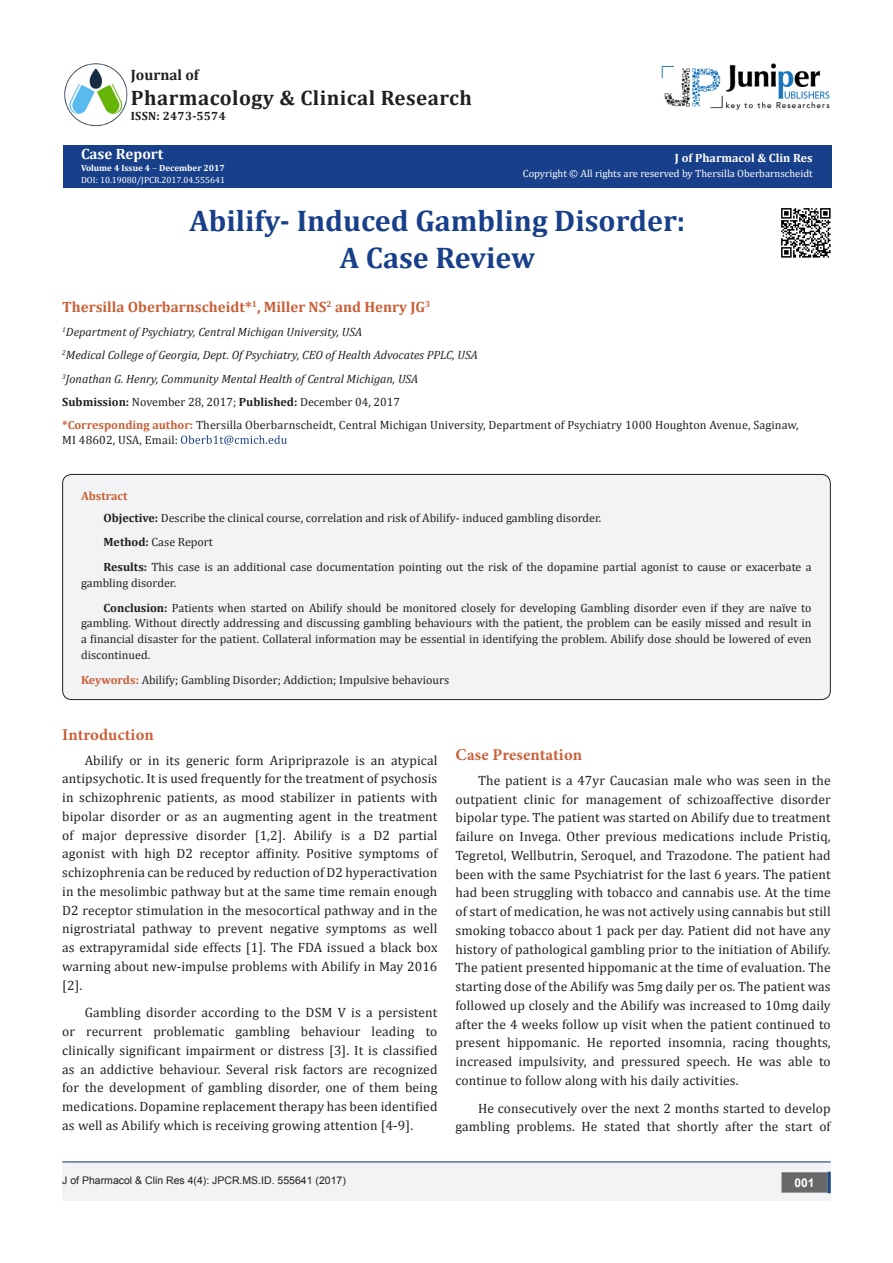
<style>
.page{position:relative;width:893px;height:1263px;background:#fff}
.page>*{position:absolute;margin:0;border:0;box-sizing:border-box;transform-origin:0 0}
.t1{font:700 30px "Cambria";color:#183f89}
.t2{font:700 21px "Cambria";letter-spacing:.02em;color:#231f20}
.List_Paragraph{font:700 16.5px "Minion Pro";letter-spacing:.005em;color:#ca5f37}
.t3{font:700 15px "Cambria";color:#ca5f37}
.t4{font:700 15px "Cambria";color:#fff}
.t5{font:700 15px "Cambria";color:#231f20}
.List_Paragraph-2{font:13.5px/18.8px "Cambria";letter-spacing:.01em;color:#231f20;text-align:justify}
.t6{font:12px/15.8px "Cambria";color:#231f20}
.t7{font:italic 12px "Cambria";color:#231f20}
.t8{font:700 12px "Cambria";color:#fff}
.t9{font:700 12px "Cambria";letter-spacing:.02em;color:#231f20}
.t10{font:700 12px "Cambria";color:#ca6035}
.t11{font:700 12px "Arial";color:#fff}
.t12{font:10.5px "Cambria";color:#fff}
.t13{font:10.5px "Arial";color:#231f20}
.t14{font:9px "Cambria";color:#fff}
.t15{font:700 9px "Cambria";color:#fff}
.s1{font-weight:700}
.s2{font-weight:700;color:#ca5f37}
</style>
<div class="page">
<div style="left:63px;top:145px;width:768px;height:43px;background:#183f89"></div>
<svg style="left:181px;top:435px;width:106px;height:10px"></svg>
<img style="left:64px;top:63px;width:64px;height:64px">
<img style="left:662px;top:63px;width:168px;height:47px">
<div style="left:62px;top:1162px;width:769px;height:39px;background:#f2f3f4"></div>
<div style="left:782px;top:1173px;width:45px;height:19px;background:#68676a"></div>
<div style="left:781px;top:1172px;width:46px;height:20px;border:2px solid #68676a"></div>
<svg style="left:827px;top:1172px;width:4px;height:21px"></svg>
<hr style="left:62px;top:1161px;width:769px;height:1px;background:#253f8e">
<div style="left:63px;top:474px;width:767px;height:226px;background:#f2f3f4;border-radius:9px"></div>
<div style="left:62px;top:474px;width:769px;height:226px;border:1px solid #231f20;border-radius:9px"></div>
<img style="left:781px;top:208px;width:50px;height:50px">
<p class="t5" style="left:131px;top:64px;width:69px">Journal of</p>
<p class="t2" style="left:131px;top:83px;width:343px">Pharmacology &amp; Clinical Research</p>
<p class="t9" style="left:131px;top:108px;width:96px">ISSN: 2473-5574</p>
<p class="t4" style="left:81px;top:143px;width:84px">Case Report</p>
<p class="t15" style="left:81px;top:162px;width:145px">Volume 4 Issue 4 December 2017</p>
<p class="t14" style="left:81px;top:175px;width:146px">DOI: 10.19080/JPCR.2017.04.555641</p>
<p class="t8" style="left:675px;top:149px;width:139px">J of Pharmacol &amp; Clin Res</p>
<p class="t12" style="left:523px;top:168px;width:291px">Copyright © All rights are reserved by Thersilla Oberbarnscheidt</p>
<p class="t1" style="left:189px;top:199px;width:497px">Abilify- Induced Gambling Disorder:</p>
<p class="t1" style="left:340px;top:237px;width:197px">A Case Review</p>
<p class="t3" style="left:62px;top:297px;width:370px">Thersilla Oberbarnscheidt*<sup>1</sup>, Miller NS<sup>2</sup> and Henry JG<sup>3</sup></p>
<p class="t7" style="left:62px;top:323px;width:302px"><sup>1</sup>Department of Psychiatry, Central Michigan University, USA</p>
<p class="t7" style="left:62px;top:347px;width:417px"><sup>2</sup>Medical College of Georgia, Dept. Of Psychiatry, CEO of Health Advocates PPLC, USA</p>
<p class="t7" style="left:62px;top:370px;width:358px"><sup>3</sup>Jonathan G. Henry, Community Mental Health of Central Michigan, USA</p>
<p class="t6" style="left:62px;top:394px;width:339px"><span class="s1">Submission:</span> November 28, 2017; <span class="s1">Published:</span> December 04, 2017</p>
<p class="t6" style="left:62px;top:418px;width:738px;line-height:14.4px"><span class="s2">*Corresponding author:</span> Thersilla Oberbarnscheidt, Central Michigan University, Department of Psychiatry 1000 Houghton Avenue, Saginaw,<br>MI 48602, USA, Email:</p>
<p class="t10" style="left:81px;top:487px;width:48px">Abstract</p>
<p class="t6" style="left:104px;top:510px;width:499px"><span class="s1">Objective:</span> Describe the clinical course, correlation and risk of Abilify- induced gambling disorder.</p>
<p class="t6" style="left:104px;top:534px;width:111px"><span class="s1">Method:</span> Case Report</p>
<p class="t6" style="left:81px;top:559px;width:732px;text-indent:22px"><span class="s1">Results:</span> This case is an additional case documentation pointing out the risk of the dopamine partial agonist to cause or exacerbate a gambling disorder.</p>
<p class="t6" style="left:81px;top:600px;width:732px;text-align:justify;text-indent:22px"><span class="s1">Conclusion:</span> Patients when started on Abilify should be monitored closely for developing Gambling disorder even if they are naïve to gambling. Without directly addressing and discussing gambling behaviours with the patient, the problem can be easily missed and result in a financial disaster for the patient. Collateral information may be essential in identifying the problem. Abilify dose should be lowered of even discontinued.</p>
<p class="t6" style="left:81px;top:672px;width:370px"><span class="s2">Keywords:</span> Abilify; Gambling Disorder; Addiction; Impulsive behaviours</p>
<p class="List_Paragraph" style="left:62px;top:723px;width:93px">Introduction</p>
<p class="List_Paragraph-2" style="left:62px;top:750px;width:377px;text-indent:22px">Abilify or in its generic form Aripriprazole is an atypical antipsychotic. It is used frequently for the treatment of psychosis in schizophrenic patients, as mood stabilizer in patients with bipolar disorder or as an augmenting agent in the treatment of major depressive disorder [1,2]. Abilify is a D2 partial agonist with high D2 receptor affinity. Positive symptoms of schizophrenia can be reduced by reduction of D2 hyperactivation in the mesolimbic pathway but at the same time remain enough D2 receptor stimulation in the mesocortical pathway and in the nigrostriatal pathway to prevent negative symptoms as well as extrapyramidal side effects [1]. The FDA issued a black box warning about new-impulse problems with Abilify in May 2016 [2].</p>
<p class="List_Paragraph-2" style="left:62px;top:1003px;width:377px;text-indent:22px">Gambling disorder according to the DSM V is a persistent or recurrent problematic gambling behaviour leading to clinically significant impairment or distress [3]. It is classified as an addictive behaviour. Several risk factors are recognized for the development of gambling disorder, one of them being medications. Dopamine replacement therapy has been identified as well as Abilify which is receiving growing attention [4-9].</p>
<p class="List_Paragraph" style="left:455px;top:743px;width:128px">Case Presentation</p>
<p class="List_Paragraph-2" style="left:455px;top:771px;width:377px;text-indent:22px">The patient is a 47yr Caucasian male who was seen in the outpatient clinic for management of schizoaffective disorder bipolar type. The patient was started on Abilify due to treatment failure on Invega. Other previous medications include Pristiq, Tegretol, Wellbutrin, Seroquel, and Trazodone. The patient had been with the same Psychiatrist for the last 6 years. The patient had been struggling with tobacco and cannabis use. At the time of start of medication, he was not actively using cannabis but still smoking tobacco about 1 pack per day. Patient did not have any history of pathological gambling prior to the initiation of Abilify.<br>The patient presented hippomanic at the time of evaluation. The starting dose of the Abilify was 5mg daily per os. The patient was followed up closely and the Abilify was increased to 10mg daily after the 4 weeks follow up visit when the patient continued to present hippomanic. He reported insomnia, racing thoughts, increased impulsivity, and pressured speech. He was able to continue to follow along with his daily activities.</p>
<p class="List_Paragraph-2" style="left:455px;top:1098px;width:377px;text-align:right">He consecutively over the next 2 months started to develop gambling problems. He stated that shortly after the start of</p>
<p class="t13" style="left:62px;top:1173px;width:285px">J of Pharmacol &amp; Clin Res 4(4): JPCR.MS.ID. 555641 (2017)</p>
<p class="t11" style="left:794px;top:1174px;width:22px">001</p>
</div>
